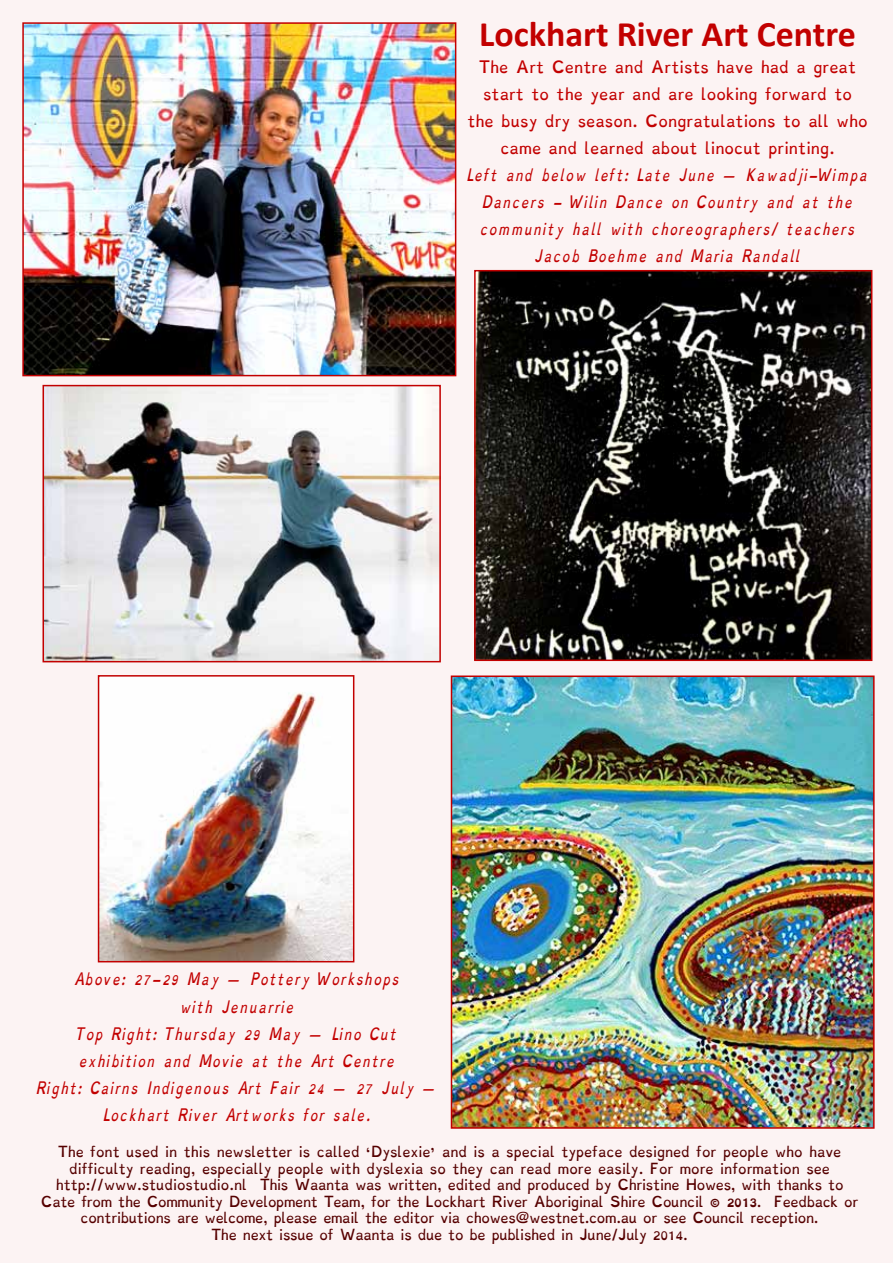
<style>
.page{position:relative;width:893px;height:1263px;background:#fcf3f3}
.page>*{position:absolute;margin:0;border:0;box-sizing:border-box;transform-origin:0 0}
.t1{font:700 36px "Calibri";color:#c20000}
.t2{font:italic 13.5px/27px "Dyslexie";color:#c20000;text-align:center}
.t3{font:13.5px/27px "Dyslexie";color:#c20000;text-align:center}
.t4{font:12px/16.5px "Dyslexie";letter-spacing:-.03em;color:#560000;text-align:center}
.s1{font-weight:700;font-size:13.5px}
.s2{font-weight:700}
</style>
<div class="page">
<img style="left:477px;top:273px;width:392px;height:385px">
<div style="left:474px;top:270px;width:398px;height:391px;border:2px solid #c20000"></div>
<img style="left:101px;top:678px;width:250px;height:281px">
<div style="left:98px;top:675px;width:256px;height:287px;border:2px solid #c20000"></div>
<img style="left:454px;top:678px;width:418px;height:448px">
<div style="left:451px;top:675px;width:424px;height:454px;border:2px solid #c20000"></div>
<img style="left:25px;top:25px;width:428px;height:348px">
<div style="left:22px;top:22px;width:434px;height:354px;border:2px solid #c20000"></div>
<img style="left:46px;top:388px;width:392px;height:271px">
<div style="left:43px;top:385px;width:398px;height:277px;border:2px solid #c20000"></div>
<h1 class="t1" style="left:479px;top:22px;width:378px">Lockhart River Art Centre</h1>
<p class="t3" style="left:467px;top:56px;width:402px">The Art Centre and Artists have had a great start to the year and are looking forward to<br>the busy dry season. Congratulations to all who came and learned about linocut printing.</p>
<p class="t2" style="left:467px;top:164px;width:403px">Left and below left: Late June – Kawadji-Wimpa Dancers - Wilin Dance on Country and at the community hall with choreographers/ teachers Jacob Boehme and Maria Randall</p>
<p class="t2" style="left:36px;top:968px;width:403px">Above: 27-29 May – Pottery Workshops<br>with Jenuarrie<br>Top Right: Thursday 29 May – Lino Cut<br>exhibition and Movie at the Art Centre<br>Right: Cairns Indigenous Art Fair 24 – 27 July – Lockhart River Artworks for sale.</p>
<p class="t4" style="left:41px;top:1145px;width:819px">The font used in this newsletter is called ‘Dyslexie’ and is a special typeface designed for people who have difficulty reading, especially people with dyslexia so they can read more easily. For more information see http://www.studiostudio.nl This Waanta was written, edited and produced by Christine Howes, with thanks to Cate from the Community Development Team, for the Lockhart River Aboriginal Shire Council <span class="s1">©</span> <span class="s2">2013</span>. Feedback or contributions are welcome, please email the editor via chowes@westnet.com.au or see Council reception.<br>The next issue of Waanta is due to be published in June/July 2014.</p>
</div>
